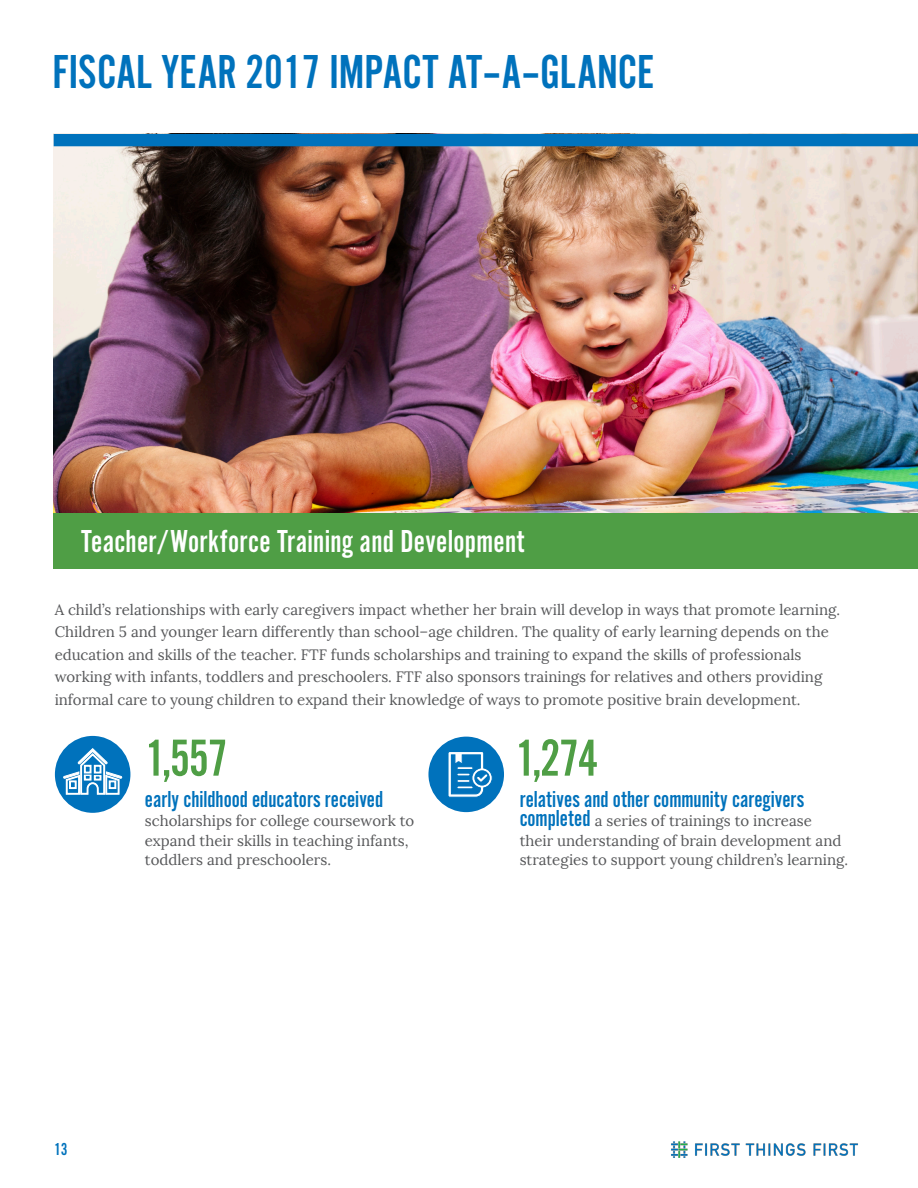
<style>
.page{position:relative;width:918px;height:1188px;background:#fff}
.page>*{position:absolute;margin:0;border:0;box-sizing:border-box;transform-origin:0 0}
.t1{font:54px "Alternate Got No 2 D";letter-spacing:-.03em;color:#4f9e45}
.t2{font:49.5px "Alternate Got No 2 D";color:#0072bc}
.Sub_headline__GREEN{font:33px "Alternate Got No 2 D";letter-spacing:.01em;color:#fff}
.Body{font:24px "Alternate Got No 2 D";color:#0072bc}
.t3{font:18px "Alternate Got No 2 D";color:#0072bc}
.Body-2{font:15px/19.5px "Lora";color:#57585a}
.s1{font-family:"Alternate Got No 2 D";font-size:24px;color:#0072bc}
</style>
<div class="page">
<img style="left:671px;top:1141px;width:187px;height:17px">
<img style="left:54px;top:146px;width:864px;height:367px">
<div style="left:54px;top:134px;width:864px;height:12px;background:#0072bc"></div>
<div style="left:54px;top:513px;width:864px;height:56px;background:#4f9e45"></div>
<div style="left:428px;top:737px;width:76px;height:75px;background:#0072bc;border-radius:50%"></div>
<svg style="left:448px;top:752px;width:45px;height:46px"></svg>
<div style="left:55px;top:736px;width:75px;height:77px;background:#0072bc;border-radius:50%"></div>
<svg style="left:63px;top:748px;width:60px;height:47px"></svg>
<p class="t2" style="left:53px;top:45px;width:603px">FISCAL YEAR 2017 IMPACT AT–A–GLANCE</p>
<p class="Sub_headline__GREEN" style="left:81px;top:524px;width:445px">Teacher/Workforce Training and Development</p>
<p class="Body-2" style="left:55px;top:600px;width:787px">A child’s relationships with early caregivers impact whether her brain will develop in ways that promote learning.</p>
<p class="Body-2" style="left:55px;top:622px;width:776px">Children 5 and younger learn differently than school–age children. The quality of early learning depends on the</p>
<p class="Body-2" style="left:55px;top:645px;width:748px">education and skills of the teacher. FTF funds scholarships and training to expand the skills of professionals</p>
<p class="Body-2" style="left:55px;top:666px;width:769px;line-height:22.5px">working with infants, toddlers and preschoolers. FTF also sponsors trainings for relatives and others providing informal care to young children to expand their knowledge of ways to promote positive brain development.</p>
<p class="t1" style="left:145px;top:729px;width:85px">1,557</p>
<p class="t1" style="left:515px;top:729px;width:85px">1,274</p>
<p class="Body" style="left:145px;top:786px;width:240px">early childhood educators received</p>
<p class="Body-2" style="left:145px;top:812px;width:271px">scholarships for college coursework to expand their skills in teaching infants, toddlers and preschoolers.</p>
<p class="Body" style="left:520px;top:786px;width:286px">relatives and other community caregivers</p>
<p class="Body-2" style="left:520px;top:812px;width:330px"><span class="s1">completed</span> a series of trainings to increase their understanding of brain development and strategies to support young children’s learning.</p>
<p class="t3" style="left:54px;top:1139px;width:15px">13</p>
</div>
